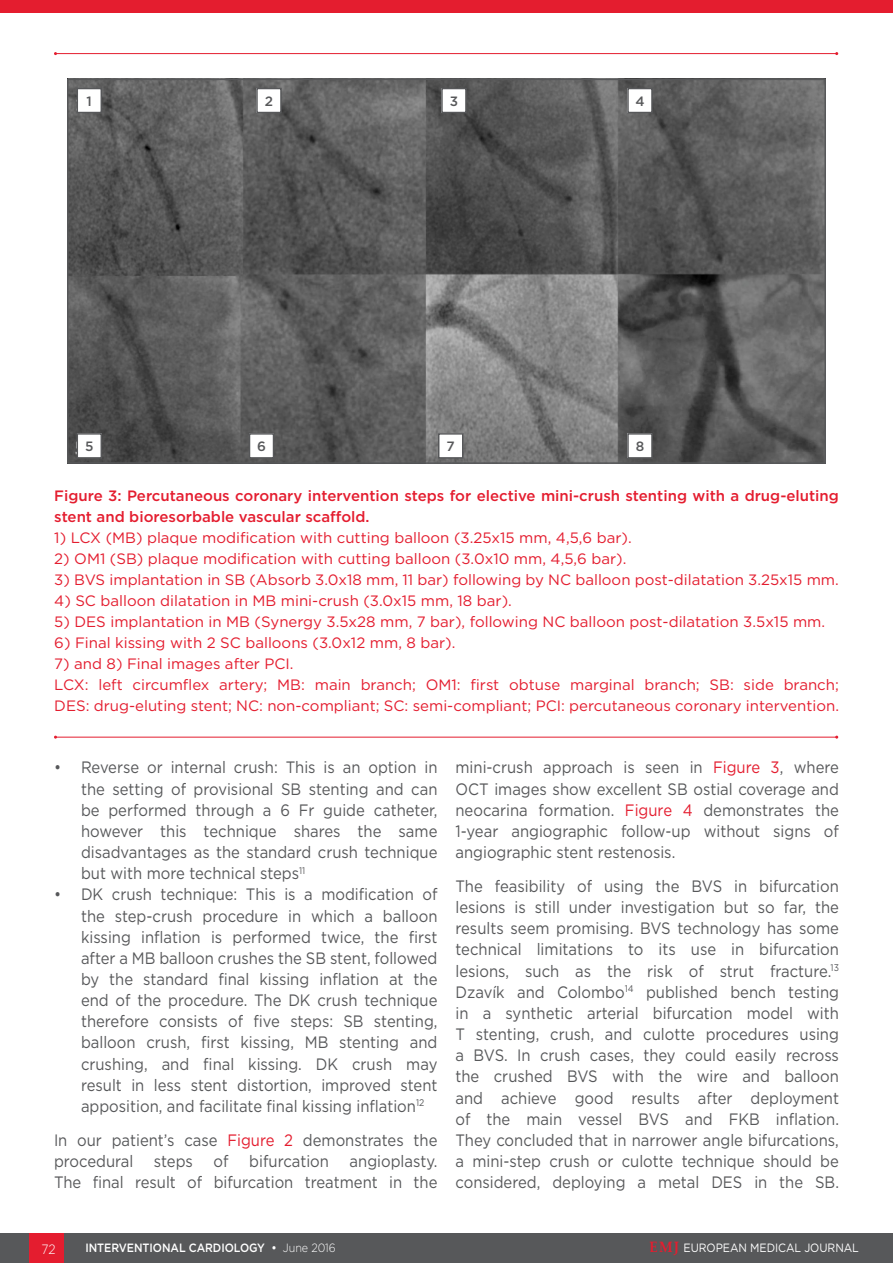
<style>
.page{position:relative;width:893px;height:1263px;background:#fff}
.page>*{position:absolute;margin:0;border:0;box-sizing:border-box;transform-origin:0 0}
._11__Main_text{font:16.5px/21.1px "Gotham";color:#57585a;text-align:justify;scale:.9 1}
._12_b_Figure___Table{font:15px/21px "Gotham";color:#e41d2f}
._12_a_Figure___Table{font:500 15px/21px "Gotham";color:#e41d2f}
._13__Figure_Table_Fo{font:500 13.5px "Gotham";color:#57585a}
.t1{font:300 13.5px "Gotham";color:#fff;scale:.9 1}
.t2{font:500 12px "Gotham";letter-spacing:-.005em;color:#fff;scale:.9 1}
.t3{font:12px "Gotham";letter-spacing:-.005em;color:#fff;scale:.9 1}
.s1{color:#e41d2f}
.s2{font-weight:300}
.s3{font-family:"Palatino Linotype";font-weight:700;font-size:15px;color:#e41d2f}
</style>
<div class="page">
<div style="left:0;top:1233px;width:893px;height:30px;background:#57585a"></div>
<div style="left:30px;top:1233px;width:34px;height:30px;background:#e41d2f"></div>
<img style="left:69px;top:81px;width:755px;height:381px">
<hr style="left:55px;top:53px;width:782px;height:1px;background:#e41d2f">
<hr style="left:55px;top:737px;width:782px;height:1px;background:#e41d2f">
<div style="left:77px;top:89px;width:24px;height:24px;background:#fff"></div>
<div style="left:77px;top:88px;width:25px;height:25px;border:2px solid #57585a"></div>
<div style="left:77px;top:434px;width:24px;height:24px;background:#fff"></div>
<div style="left:77px;top:433px;width:25px;height:26px;border:2px solid #57585a"></div>
<div style="left:257px;top:89px;width:24px;height:24px;background:#fff"></div>
<div style="left:256px;top:88px;width:26px;height:25px;border:2px solid #57585a"></div>
<div style="left:249px;top:434px;width:25px;height:24px;background:#fff"></div>
<div style="left:249px;top:433px;width:25px;height:26px;border:2px solid #57585a"></div>
<div style="left:442px;top:89px;width:24px;height:24px;background:#fff"></div>
<div style="left:441px;top:88px;width:26px;height:25px;border:2px solid #57585a"></div>
<div style="left:439px;top:434px;width:24px;height:24px;background:#fff"></div>
<div style="left:438px;top:433px;width:25px;height:26px;border:2px solid #57585a"></div>
<div style="left:628px;top:89px;width:24px;height:24px;background:#fff"></div>
<div style="left:627px;top:88px;width:26px;height:25px;border:2px solid #57585a"></div>
<div style="left:628px;top:434px;width:24px;height:24px;background:#fff"></div>
<div style="left:627px;top:433px;width:26px;height:26px;border:2px solid #57585a"></div>
<div style="left:0;top:0;width:893px;height:12px;background:#e41d2f"></div>
<p class="_13__Figure_Table_Fo" style="left:87px;top:92px;width:7px">1</p>
<p class="_13__Figure_Table_Fo" style="left:85px;top:438px;width:10px">5</p>
<p class="_13__Figure_Table_Fo" style="left:265px;top:92px;width:10px">2</p>
<p class="_13__Figure_Table_Fo" style="left:257px;top:438px;width:10px">6</p>
<p class="_13__Figure_Table_Fo" style="left:450px;top:92px;width:10px">3</p>
<p class="_13__Figure_Table_Fo" style="left:447px;top:438px;width:10px">7</p>
<p class="_13__Figure_Table_Fo" style="left:635px;top:92px;width:11px">4</p>
<p class="_13__Figure_Table_Fo" style="left:636px;top:438px;width:10px">8</p>
<p class="_12_a_Figure___Table" style="left:54px;top:485px;width:786px">Figure 3: Percutaneous coronary intervention steps for elective mini-crush stenting with a drug-eluting stent and bioresorbable vascular scaffold.</p>
<p class="_12_b_Figure___Table" style="left:54px;top:527px;width:579px">1) LCX (MB) plaque modification with cutting balloon (3.25x15 mm, 4,5,6 bar).</p>
<p class="_12_b_Figure___Table" style="left:54px;top:548px;width:573px">2) OM1 (SB) plaque modification with cutting balloon (3.0x10 mm, 4,5,6 bar).</p>
<p class="_12_b_Figure___Table" style="left:54px;top:569px;width:786px">3) BVS implantation in SB (Absorb 3.0x18 mm, 11 bar) following by NC balloon post-dilatation 3.25x15 mm.</p>
<p class="_12_b_Figure___Table" style="left:54px;top:590px;width:459px">4) SC balloon dilatation in MB mini-crush (3.0x15 mm, 18 bar).</p>
<p class="_12_b_Figure___Table" style="left:54px;top:611px;width:772px">5) DES implantation in MB (Synergy 3.5x28 mm, 7 bar), following NC balloon post-dilatation 3.5x15 mm.</p>
<p class="_12_b_Figure___Table" style="left:54px;top:632px;width:403px">6) Final kissing with 2 SC balloons (3.0x12 mm, 8 bar).</p>
<p class="_12_b_Figure___Table" style="left:54px;top:653px;width:241px">7) and 8) Final images after PCI.</p>
<p class="_12_b_Figure___Table" style="left:54px;top:674px;width:786px">LCX: left circumflex artery; MB: main branch; OM1: first obtuse marginal branch; SB: side branch;<br>DES: drug-eluting stent; NC: non-compliant; SC: semi-compliant; PCI: percutaneous coronary intervention.</p>
<p class="_11__Main_text" style="left:81px;top:757px;width:398px;text-indent:-27px">• Reverse or internal crush: This is an option in the setting of provisional SB stenting and can be performed through a 6 Fr guide catheter, however this technique shares the same disadvantages as the standard crush technique but with more technical steps<sup>11</sup></p>
<p class="_11__Main_text" style="left:81px;top:884px;width:398px;text-indent:-27px">• DK crush technique: This is a modification of the step-crush procedure in which a balloon kissing inflation is performed twice, the first after a MB balloon crushes the SB stent, followed by the standard final kissing inflation at the end of the procedure. The DK crush technique therefore consists of five steps: SB stenting, balloon crush, first kissing, MB stenting and crushing, and final kissing. DK crush may result in less stent distortion, improved stent apposition, and facilitate final kissing inflation<sup>12</sup></p>
<p class="_11__Main_text" style="left:54px;top:1129px;width:428px">In our patient’s case <span class="s1">Figure 2</span> demonstrates the procedural steps of bifurcation angioplasty.<br>The final result of bifurcation treatment in the</p>
<p class="_11__Main_text" style="left:455px;top:757px;width:428px">mini-crush approach is seen in <span class="s1">Figure 3</span>, where OCT images show excellent SB ostial coverage and neocarina formation. <span class="s1">Figure 4</span> demonstrates the 1-year angiographic follow-up without signs of angiographic stent restenosis.</p>
<p class="_11__Main_text" style="left:455px;top:875px;width:428px">The feasibility of using the BVS in bifurcation lesions is still under investigation but so far, the results seem promising. BVS technology has some technical limitations to its use in bifurcation lesions, such as the risk of strut fracture.<sup>13<br></sup>Dzavík and Colombo<sup>14</sup> published bench testing in a synthetic arterial bifurcation model with T stenting, crush, and culotte procedures using a BVS. In crush cases, they could easily recross the crushed BVS with the wire and balloon and achieve good results after deployment of the main vessel BVS and FKB inflation.<br>They concluded that in narrower angle bifurcations, a mini-step crush or culotte technique should be considered, deploying a metal DES in the SB.</p>
<p class="t1" style="left:42px;top:1240px;width:17px">72</p>
<p class="t2" style="left:85px;top:1240px;width:280px">INTERVENTIONAL CARDIOLOGY • <span class="s2">June 2016</span></p>
<p class="t3" style="left:650px;top:1240px;width:234px"><span class="s3">EMJ</span> EUROPEAN MEDICAL JOURNAL</p>
</div>
